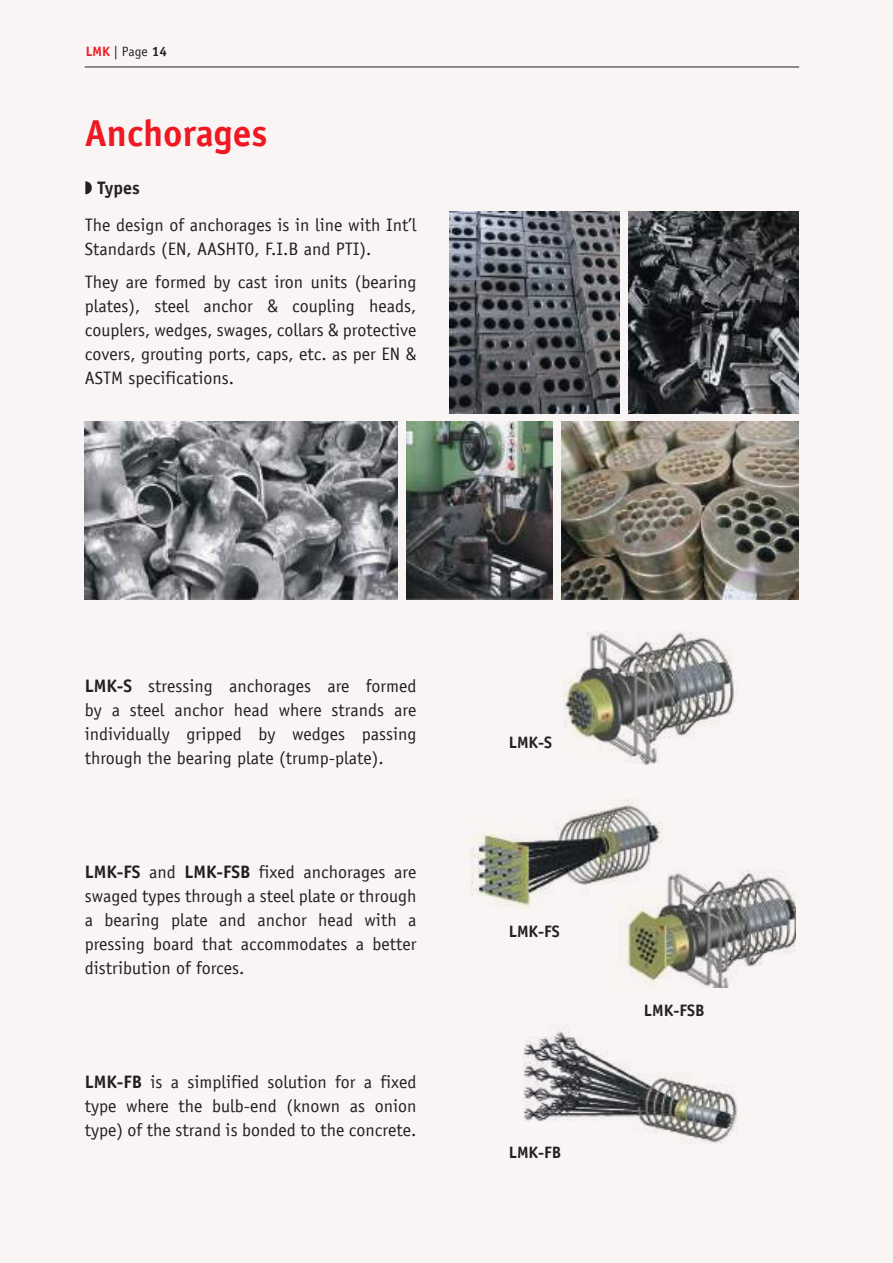
<style>
.page{position:relative;width:893px;height:1263px;background:#f6f2f1}
.page>*{position:absolute;margin:0;border:0;box-sizing:border-box;transform-origin:0 0}
.t1{font:700 37.5px "Officina Sans ITC Hel";color:#ef1923}
.t2{font:18px/24px "Officina Sans ITC Hel";color:#241f1f;text-align:justify}
.t3{font:700 16.5px "Officina Sans ITC Hel";color:#241f1f}
.t4{font:13.5px "Officina Sans ITC Hel";color:#241f1f}
.s1{font-weight:700;color:#ef1923}
.s2{font-weight:700}
</style>
<div class="page">
<hr style="left:85px;top:67px;width:714px;height:1px;background:#241f1f">
<img style="left:524px;top:1030px;width:214px;height:113px">
<img style="left:626px;top:871px;width:169px;height:116px">
<img style="left:564px;top:631px;width:170px;height:133px">
<img style="left:470px;top:800px;width:193px;height:109px">
<img style="left:561px;top:421px;width:237px;height:178px">
<img style="left:406px;top:421px;width:147px;height:178px">
<img style="left:85px;top:421px;width:313px;height:178px">
<img style="left:450px;top:211px;width:170px;height:203px">
<img style="left:628px;top:211px;width:170px;height:203px">
<p class="t4" style="left:86px;top:44px;width:83px"><span class="s1">LMK</span> | Page <span class="s2">14</span></p>
<h1 class="t1" style="left:85px;top:112px;width:184px">Anchorages</h1>
<p class="t2" style="left:85px;top:170px;width:333px;line-height:36.8px">◗ <span class="s2">Types<br></span>The design of anchorages is in line with IntÕl</p>
<p class="t2" style="left:85px;top:233px;width:333px;line-height:32.5px">Standards (EN, AASHTO, F.I.B and PTI).<br>They are formed by cast iron units (bearing</p>
<p class="t2" style="left:85px;top:294px;width:333px">plates), steel anchor &amp; coupling heads, couplers, wedges, swages, collars &amp; protective covers, grouting ports, caps, etc. as per EN &amp; ASTM specifications.</p>
<p class="t2" style="left:85px;top:674px;width:333px"><span class="s2">LMK-S</span> stressing anchorages are formed by a steel anchor head where strands are individually gripped by wedges passing through the bearing plate (trump-plate).</p>
<p class="t2" style="left:85px;top:860px;width:333px"><span class="s2">LMK-FS</span> and <span class="s2">LMK-FSB</span> fixed anchorages are swaged types through a steel plate or through a bearing plate and anchor head with a pressing board that accommodates a better distribution of forces.</p>
<p class="t2" style="left:85px;top:1070px;width:333px"><span class="s2">LMK-FB</span> is a simplified solution for a fixed type where the bulb-end (known as onion type) of the strand is bonded to the concrete.</p>
<p class="t3" style="left:509px;top:732px;width:45px">LMK-S</p>
<p class="t3" style="left:509px;top:921px;width:53px">LMK-FS</p>
<p class="t3" style="left:509px;top:1143px;width:54px">LMK-FB</p>
<p class="t3" style="left:644px;top:1001px;width:62px">LMK-FSB</p>
</div>
